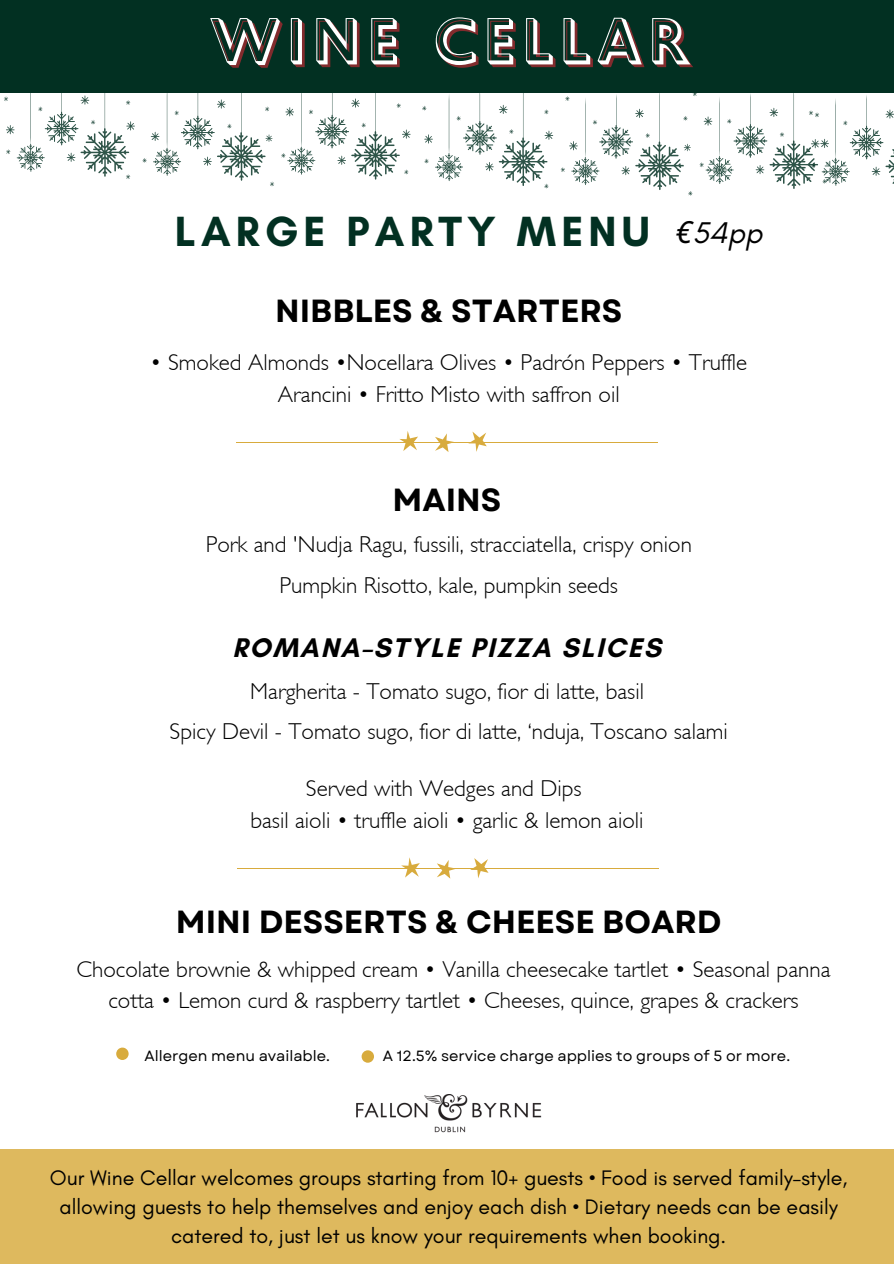
<style>
.page{position:relative;width:894px;height:1264px;background:#fff}
.page>*{position:absolute;margin:0;border:0;box-sizing:border-box;transform-origin:0 0}
.t1{font:61.65px "Gill Sans Nova Shadowed Outln";letter-spacing:.095em;color:#fff}
.t2{font:700 43.05px "Glacial Indifference";letter-spacing:.12em;color:#023022}
.t3{font:700 31.95px "Garet";color:#000}
.t4{font:italic 30.45px "Glacial Indifference";color:#000}
.t5{font:700 27.45px "Glacial Indifference";letter-spacing:.07em;color:#000}
.t6{font:300 22.95px/31.5px "Gill Sans";color:#000;text-align:center}
.t7{font:21.45px/29.2px "Glacial Indifference";color:#000;text-align:center}
.t8{font:14.85px "Garet";color:#000}
.s1{font-family:"Noto Sans"}
</style>
<div class="page">
<div style="left:0;top:0;width:893px;height:92px;background:#023022"></div>
<div style="left:0;top:1149px;width:893px;height:114px;background:#deb95e"></div>
<svg style="left:116px;top:1047px;width:13px;height:12px"></svg>
<svg style="left:361px;top:1050px;width:13px;height:12px"></svg>
<svg style="left:142px;top:92px;width:269px;height:94px"></svg>
<svg style="left:4px;top:92px;width:131px;height:87px"></svg>
<svg style="left:422px;top:92px;width:131px;height:97px"></svg>
<svg style="left:560px;top:92px;width:333px;height:104px"></svg>
<hr style="left:238px;top:868px;width:421px;height:1px;background:#d8ab3d">
<svg style="left:401px;top:857px;width:19px;height:20px"></svg>
<svg style="left:437px;top:860px;width:18px;height:18px"></svg>
<svg style="left:470px;top:858px;width:18px;height:20px"></svg>
<hr style="left:236px;top:442px;width:421px;height:1px;background:#d8ab3d">
<svg style="left:399px;top:431px;width:19px;height:20px"></svg>
<svg style="left:435px;top:433px;width:19px;height:19px"></svg>
<svg style="left:468px;top:431px;width:18px;height:21px"></svg>
<img style="left:356px;top:1094px;width:185px;height:39px">
<p class="t1" style="left:209px;top:6px;width:480px">WINE CELLAR</p>
<p class="t2" style="left:175px;top:205px;width:476px">LARGE PARTY MENU</p>
<p class="t4" style="left:675px;top:214px;width:88px"><span class="s1">€</span>54pp</p>
<p class="t3" style="left:275px;top:287px;width:348px">NIBBLES &amp; STARTERS</p>
<p class="t6" style="left:150px;top:349px;width:598px">• Smoked Almonds •Nocellara Olives • Padrón Peppers • Truffle<br>Arancini • Fritto Misto with saffron oil</p>
<p class="t3" style="left:392px;top:476px;width:110px">MAINS</p>
<p class="t6" style="left:205px;top:531px;width:487px">Pork and 'Nudja Ragu, fussili, stracciatella, crispy onion</p>
<p class="t6" style="left:279px;top:572px;width:340px">Pumpkin Risotto, kale, pumpkin seeds</p>
<p class="t5" style="left:232px;top:630px;width:430px">ROMANA–STYLE PIZZA SLICES</p>
<p class="t6" style="left:250px;top:677px;width:395px">Margherita - Tomato sugo, fior di latte, basil</p>
<p class="t6" style="left:170px;top:718px;width:559px">Spicy Devil - Tomato sugo, fior di latte, ‘nduja, Toscano salami</p>
<p class="t6" style="left:306px;top:775px;width:277px">Served with Wedges and Dips</p>
<p class="t6" style="left:250px;top:807px;width:394px">basil aioli • truffle aioli • garlic &amp; lemon aioli</p>
<p class="t3" style="left:176px;top:898px;width:547px">MINI DESSERTS &amp; CHEESE BOARD</p>
<p class="t6" style="left:76px;top:955px;width:755px">Chocolate brownie &amp; whipped cream • Vanilla cheesecake tartlet • Seasonal panna cotta • Lemon curd &amp; raspberry tartlet • Cheeses, quince, grapes &amp; crackers</p>
<p class="t8" style="left:144px;top:1044px;width:187px">Allergen menu available.</p>
<p class="t8" style="left:383px;top:1044px;width:408px">A 12.5% service charge applies to groups of 5 or more.</p>
<p class="t7" style="left:50px;top:1162px;width:798px">Our Wine Cellar welcomes groups starting from 10+ guests • Food is served family–style, allowing guests to help themselves and enjoy each dish • Dietary needs can be easily catered to, just let us know your requirements when booking.</p>
</div>
